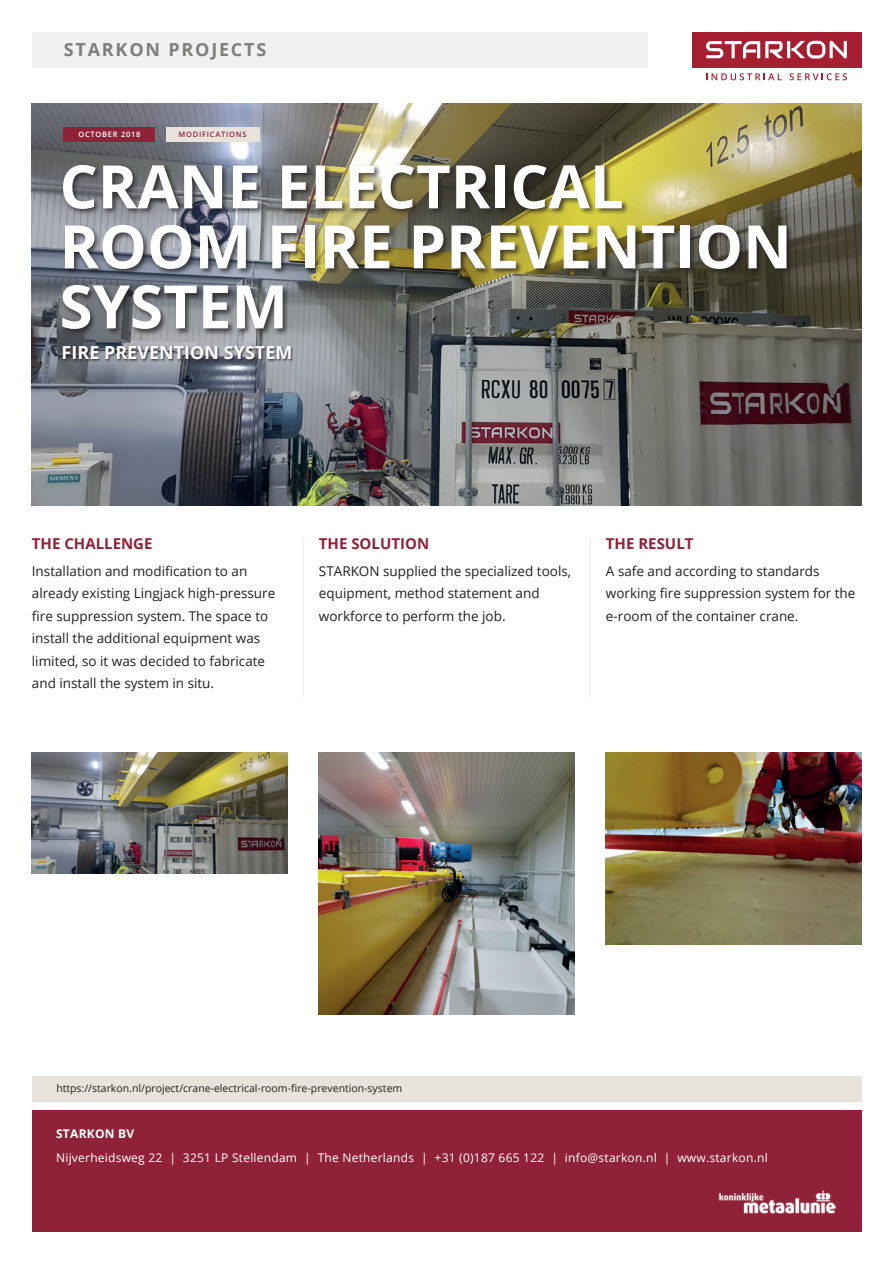
<style>
.page{position:relative;width:893px;height:1263px;background:#fff}
.page>*{position:absolute;margin:0;border:0;box-sizing:border-box;transform-origin:0 0}
.t1{font:700 60px/60px "Open Sans";color:#fff}
.t2{font:700 18px "Open Sans";color:#fff}
.t3{font:700 18px "Open Sans";letter-spacing:.1em;color:#7f7f7a}
.t4{font:700 15px "Open Sans";color:#8f2238}
.t5{font:13.5px/22.5px "Open Sans";color:#231f20}
.t6{font:12px "Open Sans";letter-spacing:.02em;color:#fff}
.t7{font:700 12px "Open Sans";letter-spacing:.02em;color:#fff}
.t8{font:10.5px "Open Sans";color:#231f20}
.t9{font:600 7.5px "Open Sans";letter-spacing:.1em;color:#8f2238}
.t10{font:600 7.5px "Open Sans";letter-spacing:.1em;color:#fff}
</style>
<div class="page">
<div style="left:32px;top:1110px;width:829px;height:121px;background:#8f2238"></div>
<div style="left:692px;top:32px;width:169px;height:35px;background:#a61f31"></div>
<svg style="left:706px;top:41px;width:141px;height:18px"></svg>
<svg style="left:706px;top:73px;width:76px;height:7px"></svg>
<svg style="left:789px;top:73px;width:58px;height:7px"></svg>
<img style="left:32px;top:103px;width:829px;height:402px">
<img style="left:719px;top:1190px;width:117px;height:23px">
<div style="left:166px;top:127px;width:93px;height:15px;background:#e8e4db"></div>
<div style="left:32px;top:32px;width:615px;height:35px;background:#f0f1f0"></div>
<img style="left:32px;top:753px;width:255px;height:121px">
<img style="left:319px;top:753px;width:255px;height:261px">
<img style="left:606px;top:753px;width:255px;height:191px">
<div style="left:32px;top:1076px;width:829px;height:25px;background:#e8e4db"></div>
<div style="left:64px;top:127px;width:91px;height:15px;background:#8f2238"></div>
<div style="left:62px;top:346px;width:232px;height:16px;background:#231f20;opacity:.75"></div>
<hr style="left:589px;top:537px;width:2px;height:160px;background:#f0f1f0">
<hr style="left:302px;top:537px;width:2px;height:160px;background:#f0f1f0">
<div style="left:61px;top:164px;width:733px;height:172px;background:#231f20;opacity:.75"></div>
<h2 class="t3" style="left:64px;top:36px;width:204px">STARKON PROJECTS</h2>
<p class="t10" style="left:78px;top:129px;width:64px">OCTOBER 2018</p>
<p class="t9" style="left:179px;top:129px;width:70px">MODIFICATIONS</p>
<h1 class="t1" style="left:60px;top:155px;width:734px">CRANE ELECTRICAL<br>ROOM FIRE PREVENTION<br>SYSTEM</h1>
<h2 class="t2" style="left:62px;top:340px;width:232px">FIRE PREVENTION SYSTEM</h2>
<p class="t4" style="left:32px;top:533px;width:122px">THE CHALLENGE</p>
<p class="t5" style="left:32px;top:559px;width:245px">Installation and modification to an already existing Lingjack high-pressure fire suppression system. The space to install the additional equipment was limited, so it was decided to fabricate and install the system in situ.</p>
<p class="t4" style="left:319px;top:533px;width:112px">THE SOLUTION</p>
<p class="t5" style="left:319px;top:559px;width:254px">STARKON supplied the specialized tools, equipment, method statement and workforce to perform the job.</p>
<p class="t4" style="left:606px;top:533px;width:89px">THE RESULT</p>
<p class="t5" style="left:606px;top:559px;width:251px">A safe and according to standards working fire suppression system for the e-room of the container crane.</p>
<p class="t8" style="left:56px;top:1081px;width:347px">https://starkon.nl/project/crane-electrical-room-fire-prevention-system</p>
<p class="t7" style="left:56px;top:1125px;width:80px">STARKON BV</p>
<p class="t6" style="left:56px;top:1149px;width:713px">Nijverheidsweg 22 | 3251 LP Stellendam | The Netherlands | +31 (0)187 665 122 | info@starkon.nl | www.starkon.nl</p>
</div>
